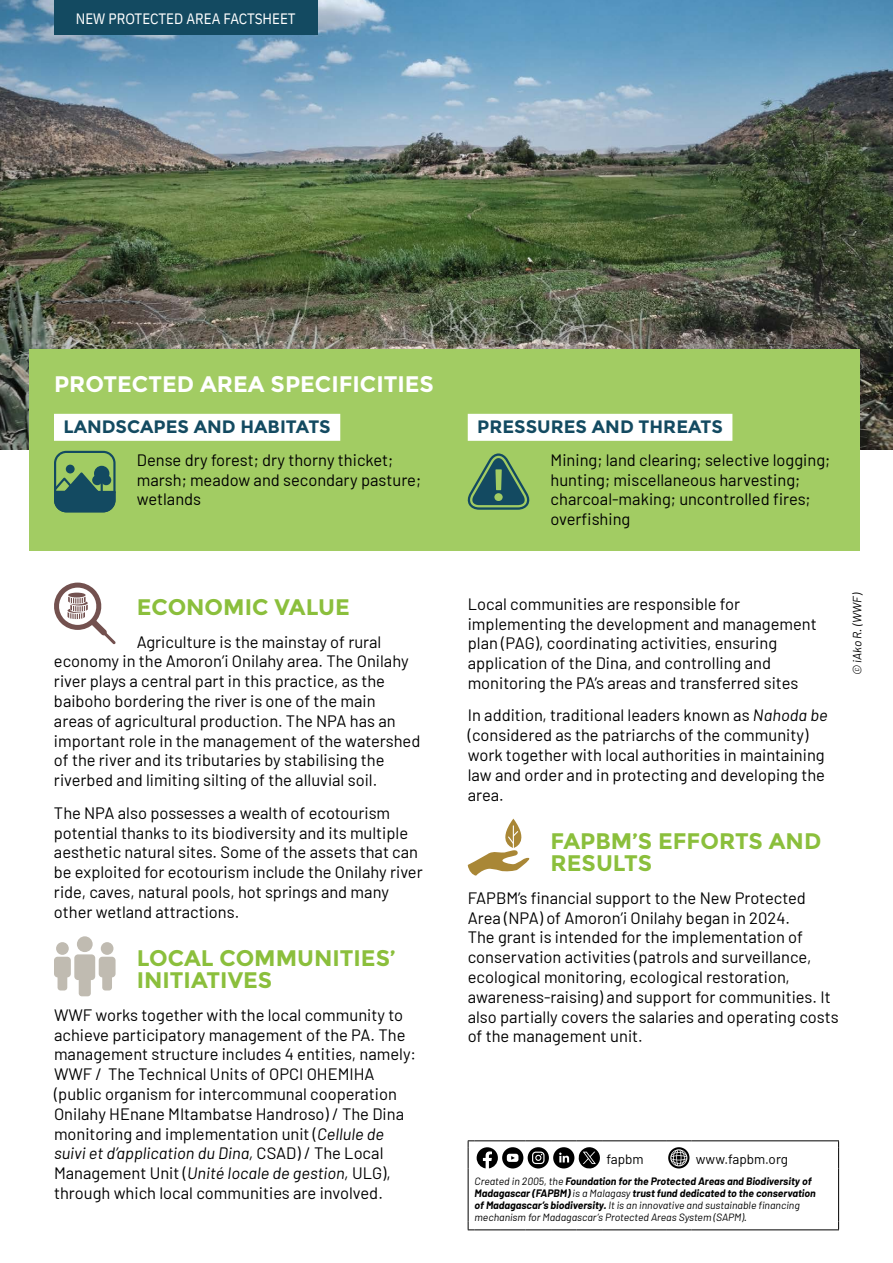
<style>
.page{position:relative;width:893px;height:1263px;background:#fff}
.page>*{position:absolute;margin:0;border:0;box-sizing:border-box;transform-origin:0 0}
.t1{font:700 22.5px/22.5px "Montserrat";color:#8bbf3c}
.t2{font:700 22.5px "Montserrat";color:#fff}
.t3{font:700 18px "Montserrat";color:#134a61}
.t4{font:16.5px/19.8px "Barlow";color:#000}
.t5{font:15px "IBM Plex Sans Cond";color:#fff}
.t6{font:13.5px "Barlow";color:#000}
.t7{font:italic 12px "Barlow";color:#000}
.t8{font:italic 700 10.5px/12px "Barlow";color:#000}
.s1{font-style:italic}
.s2{font-weight:400}
</style>
<div class="page">
<img style="left:0;top:0;width:893px;height:450px">
<svg style="left:468px;top:819px;width:61px;height:57px"></svg>
<div style="left:30px;top:349px;width:830px;height:202px;background:#a2cc63"></div>
<svg style="left:54px;top:583px;width:62px;height:61px"></svg>
<div style="left:468px;top:414px;width:264px;height:27px;background:#fff"></div>
<div style="left:54px;top:414px;width:286px;height:27px;background:#fff"></div>
<div style="left:77px;top:936px;width:16px;height:16px;background:#c0bbb1;border-radius:50%"></div>
<svg style="left:74px;top:954px;width:21px;height:42px"></svg>
<div style="left:56px;top:942px;width:13px;height:13px;background:#c0bbb1;border-radius:50%"></div>
<div style="left:54px;top:957px;width:17px;height:20px;background:#c0bbb1;border-radius:4px"></div>
<div style="left:58px;top:964px;width:9px;height:26px;background:#c0bbb1;border-radius:3px"></div>
<div style="left:101px;top:942px;width:12px;height:13px;background:#c0bbb1;border-radius:50%"></div>
<div style="left:99px;top:957px;width:17px;height:20px;background:#c0bbb1;border-radius:4px"></div>
<div style="left:102px;top:964px;width:10px;height:26px;background:#c0bbb1;border-radius:3px"></div>
<svg style="left:54px;top:451px;width:62px;height:61px"></svg>
<svg style="left:468px;top:453px;width:61px;height:57px"></svg>
<hr style="left:602px;top:1140px;width:64px;height:1px;background:#000">
<svg style="left:666px;top:1140px;width:26px;height:1px"></svg>
<hr style="left:692px;top:1140px;width:147px;height:1px;background:#000">
<svg style="left:838px;top:1141px;width:1px;height:27px"></svg>
<hr style="left:468px;top:1168px;width:1px;height:53px;background:#000">
<hr style="left:838px;top:1168px;width:1px;height:53px;background:#000">
<svg style="left:468px;top:1221px;width:134px;height:9px"></svg>
<hr style="left:602px;top:1229px;width:64px;height:1px;background:#000">
<svg style="left:666px;top:1229px;width:26px;height:1px"></svg>
<hr style="left:692px;top:1229px;width:147px;height:1px;background:#000">
<svg style="left:468px;top:1140px;width:134px;height:29px"></svg>
<svg style="left:668px;top:1147px;width:21px;height:21px"></svg>
<div style="left:54px;top:0;width:263px;height:34px;background:#134a61"></div>
<p class="t5" style="left:76px;top:8px;width:221px">NEW PROTECTED AREA FACTSHEET</p>
<h1 class="t2" style="left:54px;top:370px;width:381px">PROTECTED AREA SPECIFICITIES</h1>
<p class="t3" style="left:64px;top:416px;width:269px">LANDSCAPES AND HABITATS</p>
<p class="t4" style="left:137px;top:449px;width:286px">Dense dry forest; dry thorny thicket; marsh; meadow and secondary pasture; wetlands</p>
<h1 class="t1" style="left:137px;top:596px;width:214px">ECONOMIC VALUE</h1>
<p class="t4" style="left:54px;top:630px;width:368px;text-indent:83px">Agriculture is the mainstay of rural economy in the Amoron’i Onilahy area. The Onilahy river plays a central part in this practice, as the baiboho bordering the river is one of the main<br>areas of agricultural production. The NPA has an important role in the management of the watershed of the river and its tributaries by stabilising the riverbed and limiting silting of the alluvial soil.</p>
<p class="t4" style="left:54px;top:802px;width:370px">The NPA also possesses a wealth of ecotourism potential thanks to its biodiversity and its multiple aesthetic natural sites. Some of the assets that can be exploited for ecotourism include the Onilahy river ride, caves, natural pools, hot springs and many other wetland attractions.</p>
<h1 class="t1" style="left:137px;top:947px;width:260px">LOCAL COMMUNITIES’<br>INITIATIVES</h1>
<p class="t4" style="left:54px;top:1004px;width:364px">WWF works together with the local community to achieve participatory management of the PA. The management structure includes 4 entities, namely:<br>WWF / The Technical Units of OPCI OHEMIHA (public organism for intercommunal cooperation Onilahy HEnane MItambatse Handroso) / The Dina monitoring and implementation unit (<span class="s1">Cellule de suivi et d’application du Dina,</span> CSAD) / The Local Management Unit (<span class="s1">Unité locale de gestion,</span> ULG), through which local communities are involved.</p>
<p class="t3" style="left:477px;top:416px;width:247px">PRESSURES AND THREATS</p>
<p class="t4" style="left:551px;top:449px;width:281px">Mining; land clearing; selective logging; hunting; miscellaneous harvesting; charcoal-making; uncontrolled fires; overfishing</p>
<p class="t4" style="left:468px;top:593px;width:351px">Local communities are responsible for implementing the development and management plan (PAG), coordinating activities, ensuring application of the Dina, and controlling and monitoring the PA’s areas and transferred sites</p>
<p class="t4" style="left:468px;top:704px;width:361px">In addition, traditional leaders known as <span class="s1">Nahoda be </span>(considered as the patriarchs of the community) work together with local authorities in maintaining law and order and in protecting and developing the area.</p>
<h1 class="t1" style="left:551px;top:830px;width:272px">FAPBM’S EFFORTS AND<br>RESULTS</h1>
<p class="t4" style="left:468px;top:887px;width:372px">FAPBM’s financial support to the New Protected Area (NPA) of Amoron’i Onilahy began in 2024.<br>The grant is intended for the implementation of conservation activities (patrols and surveillance, ecological monitoring, ecological restoration, awareness-raising) and support for communities. It also partially covers the salaries and operating costs of the management unit.</p>
<p class="t7" style="left:850px;top:675px;width:84px;rotate:-90deg">© iAko R. (WWF)</p>
<p class="t6" style="left:606px;top:1149px;width:39px">fapbm</p>
<p class="t6" style="left:696px;top:1149px;width:94px">www.fapbm.org</p>
<p class="t8" style="left:474px;top:1175px;width:343px"><span class="s2">Created in 2005, the</span> Foundation for the Protected Areas and Biodiversity of Madagascar (FAPBM) <span class="s2">is a Malagasy</span> trust fund dedicated to the conservation of Madagascar’s biodiversity. <span class="s2">It is an innovative and sustainable financing mechanism for Madagascar’s Protected Areas System (SAPM).</span></p>
</div>
